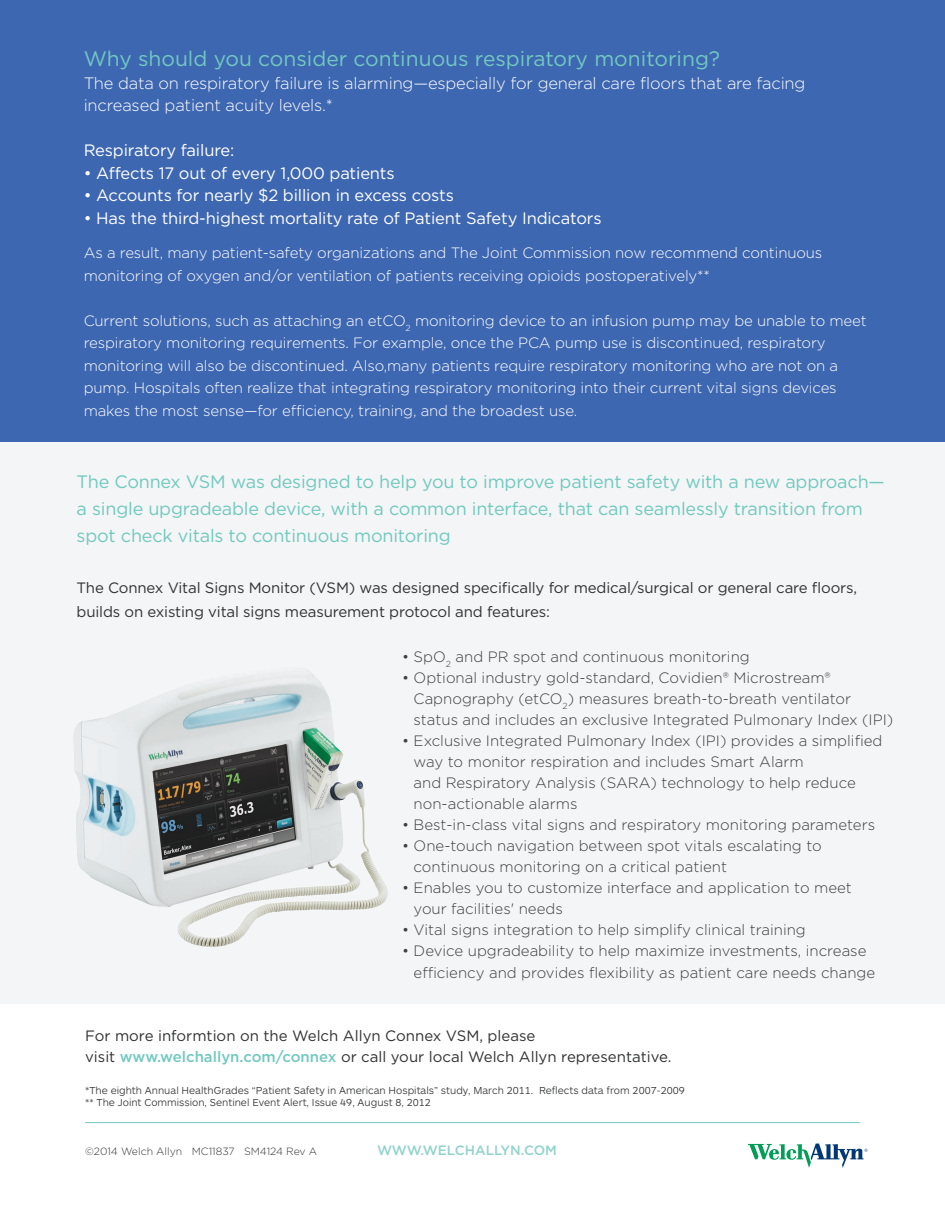
<style>
.page{position:relative;width:945px;height:1215px;background:#fff}
.page>*{position:absolute;margin:0;border:0;box-sizing:border-box;transform-origin:0 0}
.t1{font:21px "Gotham";color:#71c9c0}
.t2{font:18px/27px "Gotham";letter-spacing:-.01em;color:#71c9c0}
.t3{font:16.5px "Gotham";letter-spacing:-.01em;color:#fff}
.t4{font:300 16.5px/22.5px "Gotham";letter-spacing:-.01em;color:#fff}
.t5{font:300 15px/21px "Gotham";color:#3e3e3f}
.t6{font:300 15px/22.5px "Gotham";letter-spacing:-.01em;color:#fff}
.t7{font:15px/24px "Gotham";letter-spacing:-.01em;color:#313232}
.t8{font:500 13.5px "Gotham";color:#90d3cb}
.t9{font:300 10.5px "ARS Maquette Pro";color:#313232}
.t10{font:300 10.5px "Gotham";color:#313232}
.s1{font-weight:500;color:#71c9c0}
</style>
<div class="page">
<svg style="left:748px;top:1144px;width:120px;height:24px"></svg>
<hr style="left:85px;top:1122px;width:775px;height:1px;background:#71c9c0">
<div style="left:0;top:0;width:945px;height:442px;background:#3e67b1"></div>
<div style="left:0;top:442px;width:945px;height:561px;background:#f4f5f6"></div>
<img style="left:73px;top:669px;width:277px;height:238px">
<p class="t1" style="left:84px;top:45px;width:638px">Why should you consider continuous respiratory monitoring?</p>
<p class="t4" style="left:84px;top:71px;width:723px">The data on respiratory failure is alarming—especially for general care floors that are facing increased patient acuity levels.*</p>
<p class="t3" style="left:84px;top:140px;width:152px">Respiratory failure:</p>
<p class="t3" style="left:84px;top:162px;width:312px">• Affects 17 out of every 1,000 patients</p>
<p class="t3" style="left:84px;top:185px;width:372px">• Accounts for nearly $2 billion in excess costs</p>
<p class="t3" style="left:84px;top:207px;width:519px">• Has the third-highest mortality rate of Patient Safety Indicators</p>
<p class="t6" style="left:84px;top:241px;width:740px">As a result, many patient-safety organizations and The Joint Commission now recommend continuous monitoring of oxygen and/or ventilation of patients receiving opioids postoperatively**</p>
<p class="t6" style="left:84px;top:309px;width:785px">Current solutions, such as attaching an etCO<sub>2</sub> monitoring device to an infusion pump may be unable to meet respiratory monitoring requirements. For example, once the PCA pump use is discontinued, respiratory monitoring will also be discontinued. Also,many patients require respiratory monitoring who are not on a pump. Hospitals often realize that integrating respiratory monitoring into their current vital signs devices makes the most sense—for efficiency, training, and the broadest use.</p>
<p class="t2" style="left:77px;top:467px;width:810px">The Connex VSM was designed to help you to improve patient safety with a new approach— a single upgradeable device, with a common interface, that can seamlessly transition from spot check vitals to continuous monitoring</p>
<p class="t7" style="left:77px;top:575px;width:782px">The Connex Vital Signs Monitor (VSM) was designed specifically for medical/surgical or general care floors, builds on existing vital signs measurement protocol and features:</p>
<p class="t5" style="left:402px;top:646px;width:349px">• SpO<sub>2</sub> and PR spot and continuous monitoring</p>
<p class="t5" style="left:414px;top:667px;width:481px;text-indent:-12px">• Optional industry gold-standard, Covidien® Microstream®<br>Capnography (etCO<sub>2</sub>) measures breath-to-breath ventilator status and includes an exclusive Integrated Pulmonary Index (IPI)</p>
<p class="t5" style="left:414px;top:730px;width:470px;text-indent:-12px">• Exclusive Integrated Pulmonary Index (IPI) provides a simplified way to monitor respiration and includes Smart Alarm<br>and Respiratory Analysis (SARA) technology to help reduce non-actionable alarms</p>
<p class="t5" style="left:402px;top:814px;width:475px">• Best-in-class vital signs and respiratory monitoring parameters</p>
<p class="t5" style="left:414px;top:835px;width:410px;text-indent:-12px">• One-touch navigation between spot vitals escalating to continuous monitoring on a critical patient</p>
<p class="t5" style="left:414px;top:877px;width:440px;text-indent:-12px">• Enables you to customize interface and application to meet your facilities' needs</p>
<p class="t5" style="left:402px;top:919px;width:405px">• Vital signs integration to help simplify clinical training</p>
<p class="t5" style="left:414px;top:939px;width:463px;line-height:22.5px;text-indent:-12px">• Device upgradeability to help maximize investments, increase efficiency and provides flexibility as patient care needs change</p>
<p class="t7" style="left:85px;top:1024px;width:588px;line-height:21.6px">For more informtion on the Welch Allyn Connex VSM, please<br>visit <span class="s1">www.welchallyn.com/connex</span> or call your local Welch Allyn representative.</p>
<p class="t9" style="left:85px;top:1083px;width:601px">*The eighth Annual HealthGrades “Patient Safety in American Hospitals” study, March 2011. Reflects data from 2007-2009</p>
<p class="t9" style="left:85px;top:1096px;width:347px">** The Joint Commission, Sentinel Event Alert, Issue 49, August 8, 2012</p>
<p class="t10" style="left:85px;top:1145px;width:234px">©2014 Welch Allyn MC11837 SM4124 Rev A</p>
<p class="t8" style="left:377px;top:1142px;width:181px">WWW.WELCHALLYN.COM</p>
</div>
